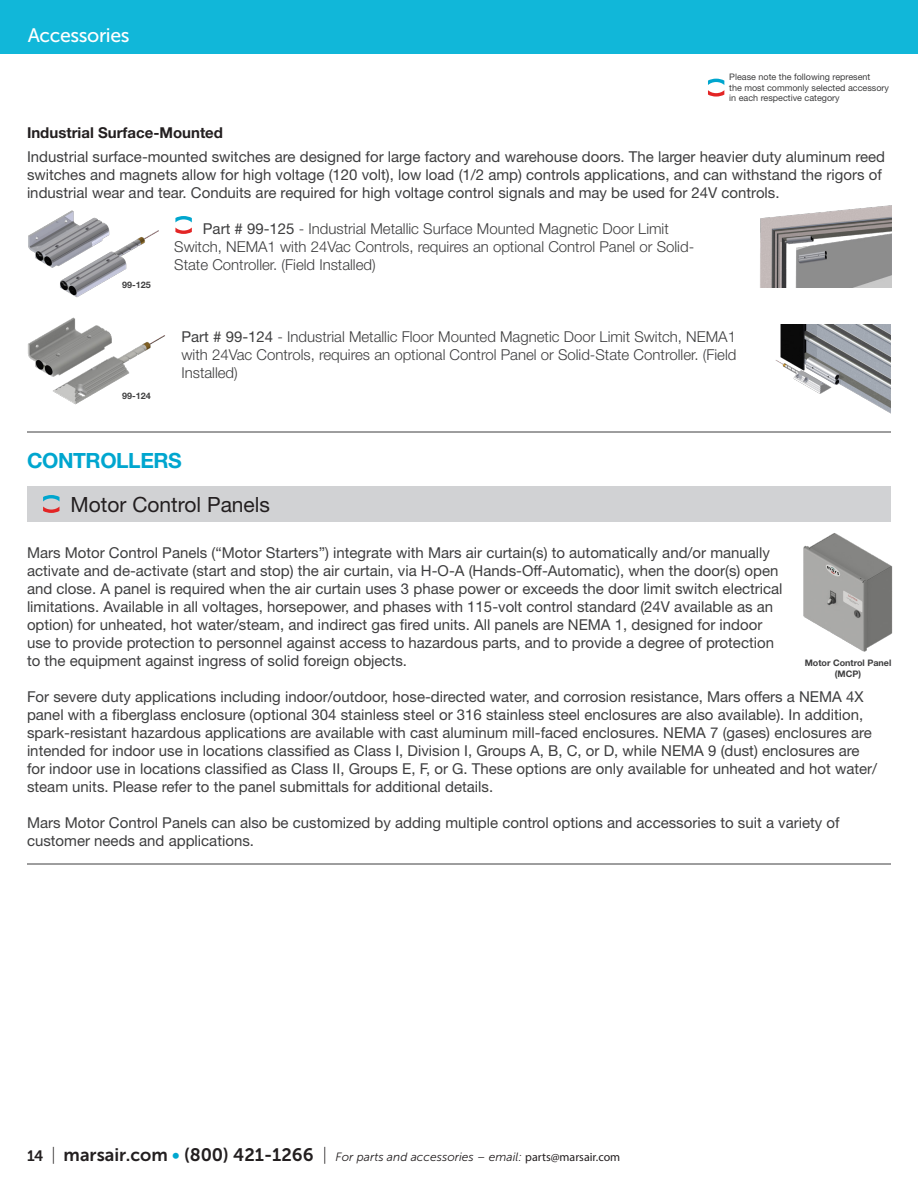
<style>
.page{position:relative;width:918px;height:1188px;background:#fff}
.page>*{position:absolute;margin:0;border:0;box-sizing:border-box;transform-origin:0 0}
.ACCESSORIES_SUB_CATE{font:21px "Helvetica Neue LT Std";color:#231f20}
.ACCESSORIES_CATEGORY{font:700 21px "Helvetica Neue LT Std";letter-spacing:-.02em;color:#00a6cf}
.H1_Overview{font:19.5px "Museo Sans 500";letter-spacing:-.02em;color:#fff}
.ACCESSORIES_DESCRIPT{font:15px/18px "Helvetica Neue LT Std";color:#3e3e3f}
.ACCESSORIES_DESCRIPT-2{font:300 15px/18px "Helvetica Neue LT Std";color:#3e3e3f}
.ACCESSORIES_SUB_BLAC{font:700 15px "Helvetica Neue LT Std";color:#231f20}
.t1{font:italic 13.05px "Museo Sans 300";color:#231f20}
.MUSEO_700_11_13{font:italic 12px "Museo Sans 300";color:#231f20}
.ACCESSORIES_DESCRIPT-3{font:9px/10.5px "Helvetica Neue LT Std";color:#3e3e3f}
.ACCESSORIES_CAPTION{font:700 9px/10.5px "Helvetica Neue LT Std";color:#3e3e3f;text-align:center}
.s1{font-weight:400}
.s2{font-family:"Museo Sans 700";font-style:normal;font-size:15px}
.s3{font-family:"Museo Sans 100";font-style:normal;font-size:18px}
.s4{font-family:"Museo Sans 700";font-style:normal;font-size:18px}
.s5{font-family:"Museo Sans 700";font-style:normal;font-size:18px;color:#00a7cf}
.s6{font-family:"Myriad Pro";font-style:normal}
</style>
<div class="page">
<div style="left:0;top:0;width:918px;height:54px;background:#11b7d9"></div>
<div style="left:27px;top:486px;width:864px;height:36px;background:#d1d2d4"></div>
<svg style="left:708px;top:79px;width:16px;height:18px"></svg>
<hr style="left:27px;top:432px;width:864px;height:1px;background:#3e3e3f">
<hr style="left:27px;top:864px;width:864px;height:1px;background:#3e3e3f">
<img style="left:28px;top:210px;width:131px;height:88px">
<img style="left:775px;top:324px;width:116px;height:90px">
<img style="left:760px;top:205px;width:131px;height:83px">
<img style="left:28px;top:317px;width:137px;height:88px">
<svg style="left:175px;top:216px;width:17px;height:6px"></svg>
<svg style="left:175px;top:228px;width:17px;height:6px"></svg>
<img style="left:803px;top:533px;width:90px;height:119px">
<svg style="left:43px;top:495px;width:16px;height:6px"></svg>
<svg style="left:43px;top:507px;width:16px;height:6px"></svg>
<p class="H1_Overview" style="left:28px;top:24px;width:103px">Accessories</p>
<p class="ACCESSORIES_DESCRIPT-3" style="left:729px;top:72px;width:161px">Please note the following represent<br>the most commonly selected accessory in each respective category</p>
<p class="t1" style="left:740px;top:82px;width:94px">Recommended</p>
<p class="ACCESSORIES_SUB_BLAC" style="left:27px;top:123px;width:198px">Industrial Surface-Mounted</p>
<p class="ACCESSORIES_DESCRIPT" style="left:27px;top:147px;width:860px">Industrial surface-mounted switches are designed for large factory and warehouse doors. The larger heavier duty aluminum reed switches and magnets allow for high voltage (120 volt), low load (1/2 amp) controls applications, and can withstand the rigors of industrial wear and tear. Conduits are required for high voltage control signals and may be used for 24V controls.</p>
<p class="ACCESSORIES_DESCRIPT-2" style="left:174px;top:219px;width:521px;text-indent:29px"><span class="s1">Part # 99-125</span> - Industrial Metallic Surface Mounted Magnetic Door Limit<br>Switch, NEMA1 with 24Vac Controls, requires an optional Control Panel or Solid-<br>State Controller. (Field Installed)</p>
<p class="t1" style="left:208px;top:220px;width:94px">Recommended</p>
<p class="ACCESSORIES_CAPTION" style="left:122px;top:279px;width:30px">99-125</p>
<p class="ACCESSORIES_CAPTION" style="left:122px;top:390px;width:30px">99-124</p>
<p class="ACCESSORIES_DESCRIPT-2" style="left:181px;top:327px;width:556px;text-align:justify"><span class="s1">Part # 99-124</span> - Industrial Metallic Floor Mounted Magnetic Door Limit Switch, NEMA1 with 24Vac Controls, requires an optional Control Panel or Solid-State Controller. (Field Installed)</p>
<p class="ACCESSORIES_CATEGORY" style="left:27px;top:448px;width:156px">CONTROLLERS</p>
<p class="ACCESSORIES_SUB_CATE" style="left:71px;top:492px;width:201px">Motor Control Panels</p>
<p class="ACCESSORIES_DESCRIPT" style="left:27px;top:543px;width:757px">Mars Motor Control Panels (“Motor Starters”) integrate with Mars air curtain(s) to automatically and/or manually activate and de-activate (start and stop) the air curtain, via H-O-A (Hands-Off-Automatic), when the door(s) open and close. A panel is required when the air curtain uses 3 phase power or exceeds the door limit switch electrical limitations. Available in all voltages, horsepower, and phases with 115-volt control standard (24V available as an option) for unheated, hot water/steam, and indirect gas fired units. All panels are NEMA 1, designed for indoor use to provide protection to personnel against access to hazardous parts, and to provide a degree of protection to the equipment against ingress of solid foreign objects.</p>
<p class="ACCESSORIES_DESCRIPT" style="left:27px;top:687px;width:852px">For severe duty applications including indoor/outdoor, hose-directed water, and corrosion resistance, Mars offers a NEMA 4X panel with a fiberglass enclosure (optional 304 stainless steel or 316 stainless steel enclosures are also available). In addition, spark-resistant hazardous applications are available with cast aluminum mill-faced enclosures. NEMA 7 (gases) enclosures are intended for indoor use in locations classified as Class I, Division I, Groups A, B, C, or D, while NEMA 9 (dust) enclosures are for indoor use in locations classified as Class II, Groups E, F, or G. These options are only available for unheated and hot water/ steam units. Please refer to the panel submittals for additional details.</p>
<p class="ACCESSORIES_DESCRIPT" style="left:27px;top:813px;width:814px">Mars Motor Control Panels can also be customized by adding multiple control options and accessories to suit a variety of customer needs and applications.</p>
<p class="t1" style="left:75px;top:499px;width:94px">Recommended</p>
<p class="ACCESSORIES_CAPTION" style="left:805px;top:657px;width:88px">Motor Control Panel (MCP)</p>
<p class="MUSEO_700_11_13" style="left:27px;top:1150px;width:595px"><span class="s2">14</span> <span class="s3">|</span> <span class="s4">marsair.com</span> <span class="s5">•</span> <span class="s4">(800) 421-1266</span> <span class="s3">|</span> For parts and accessories – email: <span class="s6">parts@marsair.com</span></p>
</div>
